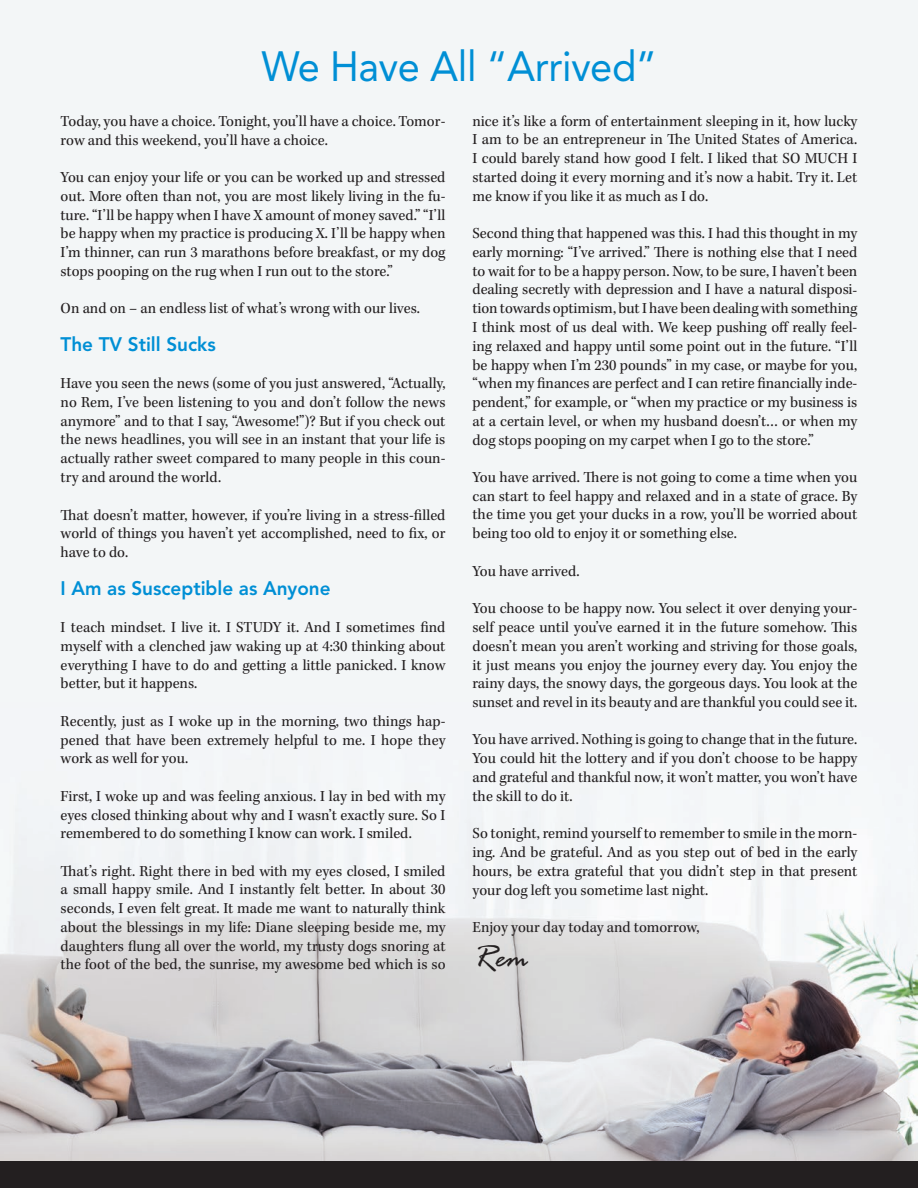
<style>
.page{position:relative;width:918px;height:1188px;background:#fff}
.page>*{position:absolute;margin:0;border:0;box-sizing:border-box;transform-origin:0 0}
.t1{font:42px "Avenir LT Std";letter-spacing:-.01em;color:#008fd5;scale:.95 1}
.t2{font:35.25px "Rage D";color:#231f20}
.t3{font:800 19.5px "Avenir LT Std";color:#008fd5}
.t4{font:15.75px/18.8px "Kepler Std";color:#231f20;text-align:justify}
</style>
<div class="page">
<div style="left:0;top:0;width:917px;height:1174px;background:#f3f6f7"></div>
<img style="left:0;top:702px;width:918px;height:459px">
<div style="left:0;top:1161px;width:918px;height:27px;background:#231f20"></div>
<h1 class="t1" style="left:262px;top:42px;width:417px">We Have All “Arrived”</h1>
<p class="t4" style="left:61px;top:112px;width:386px">Today, you have a choice. Tonight, you’ll have a choice. Tomor&shy;row and this weekend, you’ll have a choice.</p>
<p class="t4" style="left:61px;top:168px;width:386px">You can enjoy your life or you can be worked up and stressed out. More often than not, you are most likely living in the fu&shy;ture. “I’ll be happy when I have X amount of money saved.” “I’ll be happy when my practice is producing X. I’ll be happy when I’m thinner, can run 3 marathons before breakfast, or my dog stops pooping on the rug when I run out to the store.”</p>
<p class="t4" style="left:61px;top:300px;width:361px">On and on – an endless list of what’s wrong with our lives.</p>
<p class="t3" style="left:61px;top:332px;width:157px">The TV Still Sucks</p>
<p class="t4" style="left:61px;top:375px;width:386px">Have you seen the news (some of you just answered, “Actually, no Rem, I’ve been listening to you and don’t follow the news anymore” and to that I say, “Awesome!”)? But if you check out the news headlines, you will see in an instant that your life is actually rather sweet compared to many people in this coun&shy;try and around the world.</p>
<p class="t4" style="left:61px;top:506px;width:386px">That doesn’t matter, however, if you’re living in a stress-filled world of things you haven’t yet accomplished, need to fix, or have to do.</p>
<p class="t3" style="left:61px;top:576px;width:272px">I Am as Susceptible as Anyone</p>
<p class="t4" style="left:61px;top:618px;width:386px">I teach mindset. I live it. I STUDY it. And I sometimes find myself with a clenched jaw waking up at 4:30 thinking about everything I have to do and getting a little panicked. I know better, but it happens.</p>
<p class="t4" style="left:61px;top:712px;width:386px">Recently, just as I woke up in the morning, two things hap&shy;pened that have been extremely helpful to me. I hope they work as well for you.</p>
<p class="t4" style="left:61px;top:787px;width:386px">First, I woke up and was feeling anxious. I lay in bed with my eyes closed thinking about why and I wasn’t exactly sure. So I remembered to do something I know can work. I smiled.</p>
<p class="t4" style="left:61px;top:862px;width:386px">That’s right. Right there in bed with my eyes closed, I smiled a small happy smile. And I instantly felt better. In about 30 seconds, I even felt great. It made me want to naturally think about the blessings in my life: Diane sleeping beside me, my daughters flung all over the world, my trusty dogs snoring at the foot of the bed, the sunrise, my awesome bed which is so</p>
<p class="t4" style="left:472px;top:112px;width:386px">nice it’s like a form of entertainment sleeping in it, how lucky I am to be an entrepreneur in The United States of America.<br>I could barely stand how good I felt. I liked that SO MUCH I started doing it every morning and it’s now a habit. Try it. Let me know if you like it as much as I do.</p>
<p class="t4" style="left:472px;top:225px;width:386px">Second thing that happened was this. I had this thought in my early morning: “I’ve arrived.” There is nothing else that I need to wait for to be a happy person. Now, to be sure, I haven’t been dealing secretly with depression and I have a natural disposi&shy;tion towards optimism, but I have been dealing with something I think most of us deal with. We keep pushing off really feel&shy;ing relaxed and happy until some point out in the future. “I’ll be happy when I’m 230 pounds” in my case, or maybe for you, “when my finances are perfect and I can retire financially inde&shy;pendent,” for example, or “when my practice or my business is at a certain level, or when my husband doesn’t… or when my dog stops pooping on my carpet when I go to the store.”</p>
<p class="t4" style="left:472px;top:468px;width:386px">You have arrived. There is not going to come a time when you can start to feel happy and relaxed and in a state of grace. By the time you get your ducks in a row, you’ll be worried about being too old to enjoy it or something else.</p>
<p class="t4" style="left:472px;top:562px;width:109px">You have arrived.</p>
<p class="t4" style="left:472px;top:600px;width:386px">You choose to be happy now. You select it over denying your&shy;self peace until you’ve earned it in the future somehow. This doesn’t mean you aren’t working and striving for those goals, it just means you enjoy the journey every day. You enjoy the rainy days, the snowy days, the gorgeous days. You look at the sunset and revel in its beauty and are thankful you could see it.</p>
<p class="t4" style="left:472px;top:731px;width:386px">You have arrived. Nothing is going to change that in the future.<br>You could hit the lottery and if you don’t choose to be happy and grateful and thankful now, it won’t matter, you won’t have the skill to do it.</p>
<p class="t4" style="left:472px;top:825px;width:386px">So tonight, remind yourself to remember to smile in the morn&shy;ing. And be grateful. And as you step out of bed in the early hours, be extra grateful that you didn’t step in that present your dog left you sometime last night.</p>
<p class="t4" style="left:472px;top:918px;width:229px">Enjoy your day today and tomorrow,</p>
<h2 class="t2" style="left:472px;top:938px;width:57px">Rem</h2>
</div>
